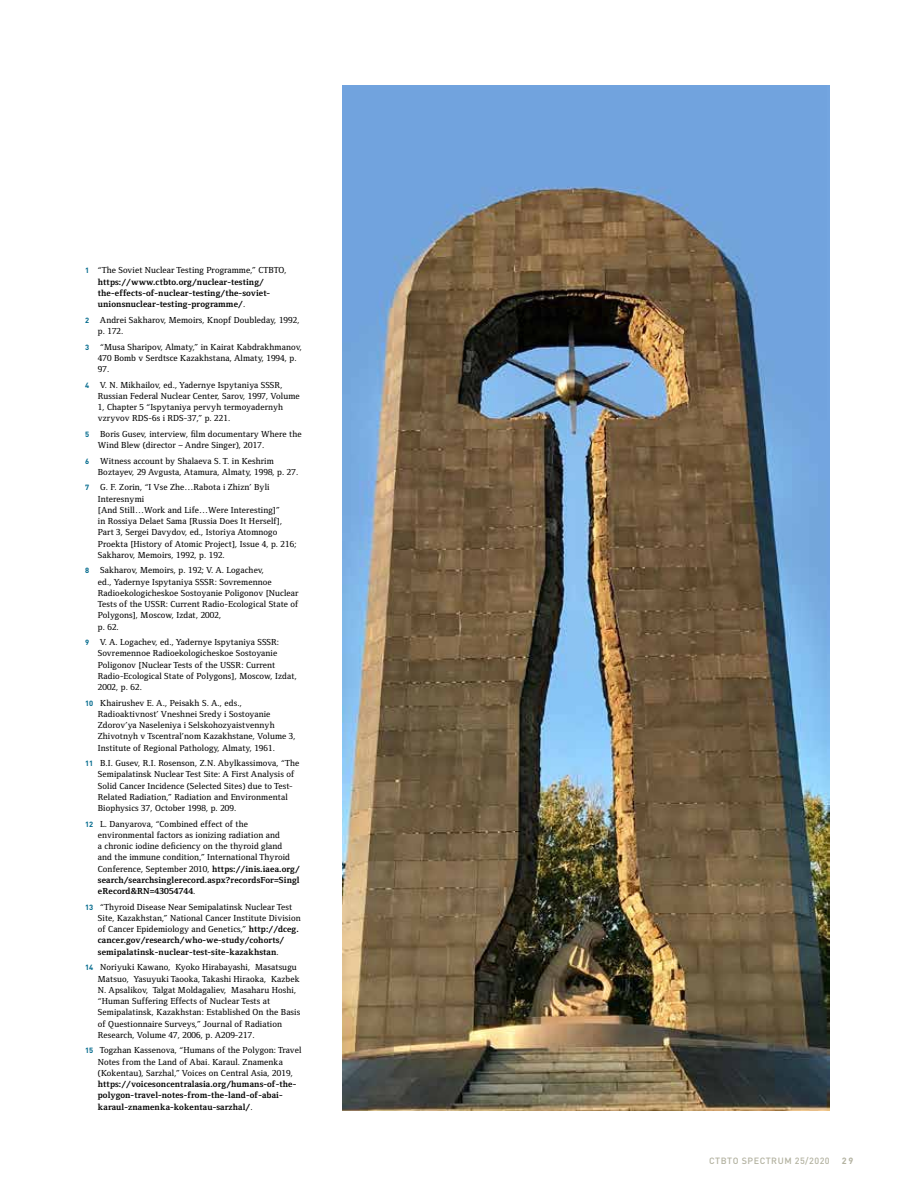
<style>
.page{position:relative;width:915px;height:1191px;background:#fff}
.page>*{position:absolute;margin:0;border:0;box-sizing:border-box;transform-origin:0 0}
.t1{font:500 9px/11.2px "Foundry Form Serif";letter-spacing:.01em;color:#000}
.t2{font:700 9px/11.2px "Foundry Form Serif";letter-spacing:.01em;color:#000}
.t3{font:500 9px "DIN Pro";letter-spacing:.06em;color:#b3b2a0}
.t4{font:700 9px "DIN Pro";color:#b3b2a0}
.s1{font-family:"DIN Pro";font-size:7.5px;color:#00698c}
.s2{font-weight:500}
.s3{font-family:"DIN Pro";font-weight:700;font-size:7.5px;color:#00698c}
.s4{font-weight:700}
</style>
<div class="page">
<img style="left:342px;top:85px;width:487px;height:1025px">
<p class="t2" style="left:98px;top:265px;width:190px;text-indent:-13px"><span class="s1">1</span> <span class="s2">“The Soviet Nuclear Testing Programme,” CTBTO, </span>https://www.ctbto.org/nuclear-testing/ the-effects-of-nuclear-testing/the-soviet&shy;unionsnuclear-testing-programme/<span class="s2">.</span></p>
<p class="t1" style="left:98px;top:314px;width:203px;text-indent:-13px"><span class="s3">2</span> Andrei Sakharov, Memoirs, Knopf Doubleday, 1992, p. 172.</p>
<p class="t1" style="left:98px;top:341px;width:205px;text-indent:-13px"><span class="s3">3</span> “Musa Sharipov, Almaty,” in Kairat Kabdrakhmanov,<br>470 Bomb v Serdtsce Kazakhstana, Almaty, 1994, p.<br>97.</p>
<p class="t1" style="left:98px;top:379px;width:203px;text-indent:-13px"><span class="s3">4</span> V. N. Mikhailov, ed., Yadernye Ispytaniya SSSR, Russian Federal Nuclear Center, Sarov, 1997, Volume 1, Chapter 5 “Ispytaniya pervyh termoyadernyh vzryvov RDS-6s i RDS-37,” p. 221.</p>
<p class="t1" style="left:98px;top:428px;width:205px;text-indent:-13px"><span class="s3">5</span> Boris Gusev, interview, film documentary Where the<br>Wind Blew (director – Andre Singer), 2017.</p>
<p class="t1" style="left:98px;top:455px;width:202px;text-indent:-13px"><span class="s3">6</span> Witness account by Shalaeva S. T. in Keshrim<br>Boztayev, 29 Avgusta, Atamura, Almaty, 1998, p. 27.</p>
<p class="t1" style="left:98px;top:482px;width:200px;text-indent:-13px"><span class="s3">7</span> G. F. Zorin, “I Vse Zhe…Rabota i Zhizn’ Byli Interesnymi<br>[And Still…Work and Life…Were Interesting]”<br>in Rossiya Delaet Sama [Russia Does It Herself], Part 3, Sergei Davydov, ed., Istoriya Atomnogo Proekta [History of Atomic Project], Issue 4, p. 216; Sakharov, Memoirs, 1992, p. 192.</p>
<p class="t1" style="left:98px;top:565px;width:202px;text-indent:-13px"><span class="s3">8</span> Sakharov, Memoirs, p. 192; V. A. Logachev,<br>ed., Yadernye Ispytaniya SSSR: Sovremennoe Radioekologicheskoe Sostoyanie Poligonov [Nuclear Tests of the USSR: Current Radio-Ecological State of Polygons], Moscow, Izdat, 2002,<br>p. 62.</p>
<p class="t1" style="left:98px;top:636px;width:200px;text-indent:-13px"><span class="s3">9</span> V. A. Logachev, ed., Yadernye Ispytaniya SSSR:<br>Sovremennoe Radioekologicheskoe Sostoyanie Poligonov [Nuclear Tests of the USSR: Current Radio-Ecological State of Polygons], Moscow, Izdat, 2002, p. 62.</p>
<p class="t1" style="left:98px;top:697px;width:199px;text-indent:-13px"><span class="s3">10</span> Khairushev E. A., Peisakh S. A., eds., Radioaktivnost’ Vneshnei Sredy i Sostoyanie Zdorov’ya Naseleniya i Selskohozyaistvennyh Zhivotnyh v Tscentral’nom Kazakhstane, Volume 3, Institute of Regional Pathology, Almaty, 1961.</p>
<p class="t1" style="left:98px;top:757px;width:203px;text-indent:-13px"><span class="s3">11</span> B.I. Gusev, R.I. Rosenson, Z.N. Abylkassimova, “The Semipalatinsk Nuclear Test Site: A First Analysis of Solid Cancer Incidence (Selected Sites) due to Test-Related Radiation,” Radiation and Environmental Biophysics 37, October 1998, p. 209.</p>
<p class="t1" style="left:98px;top:818px;width:203px;text-indent:-13px"><span class="s3">12</span> L. Danyarova, “Combined effect of the environmental factors as ionizing radiation and<br>a chronic iodine deficiency on the thyroid gland<br>and the immune condition,” International Thyroid Conference, September 2010, <span class="s4">https://inis.iaea.org/ search/searchsinglerecord.aspx?recordsFor=Singl eRecord&amp;RN=43054744</span>.</p>
<p class="t1" style="left:98px;top:901px;width:204px;text-indent:-13px"><span class="s3">13</span> “Thyroid Disease Near Semipalatinsk Nuclear Test Site, Kazakhstan,” National Cancer Institute Division of Cancer Epidemiology and Genetics,” <span class="s4">http://dceg. cancer.gov/research/who-we-study/cohorts/ semipalatinsk-nuclear-test-site-kazakhstan</span>.</p>
<p class="t1" style="left:98px;top:961px;width:204px;text-indent:-13px"><span class="s3">14</span> Noriyuki Kawano, Kyoko Hirabayashi, Masatsugu Matsuo, Yasuyuki Taooka, Takashi Hiraoka, Kazbek N. Apsalikov, Talgat Moldagaliev, Masaharu Hoshi, “Human Suffering Effects of Nuclear Tests at Semipalatinsk, Kazakhstan: Established On the Basis of Questionnaire Surveys,” Journal of Radiation Research, Volume 47, 2006, p. A209-217.</p>
<p class="t1" style="left:98px;top:1044px;width:205px;text-indent:-13px"><span class="s3">15</span> Togzhan Kassenova, “Humans of the Polygon: Travel<br>Notes from the Land of Abai. Karaul. Znamenka (Kokentau), Sarzhal,” Voices on Central Asia, 2019,</p>
<p class="t2" style="left:98px;top:1078px;width:200px">https://voicesoncentralasia.org/humans-of-the&shy;polygon-travel-notes-from-the-land-of-abai&shy;karaul-znamenka-kokentau-sarzhal/<span class="s2">.</span></p>
<p class="t3" style="left:709px;top:1154px;width:122px">CTBTO SPECTRUM 25/2020</p>
<p class="t4" style="left:841px;top:1154px;width:13px">29</p>
</div>
